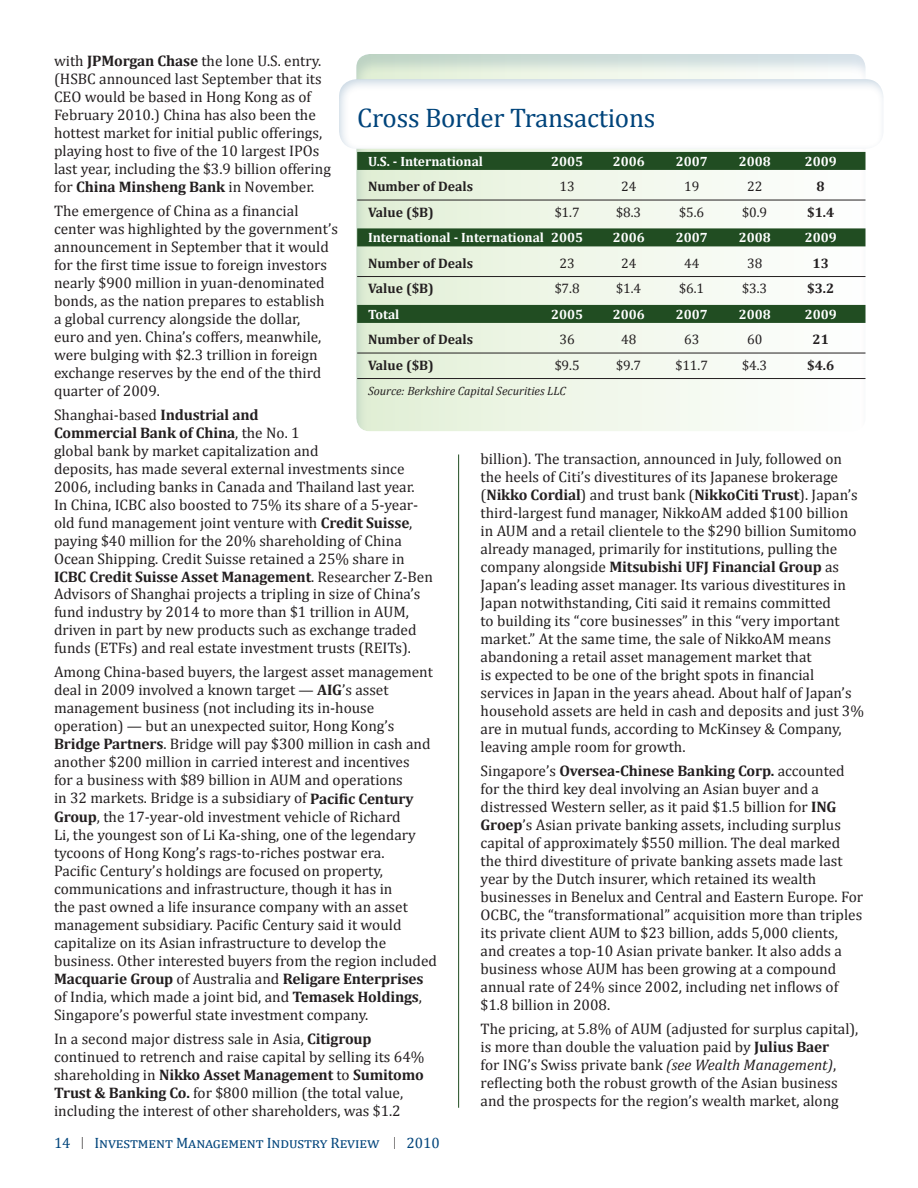
<style>
.page{position:relative;width:918px;height:1188px;background:#fff}
.page>*{position:absolute;margin:0;border:0;box-sizing:border-box;transform-origin:0 0}
.chart_title{font:27px "Cambria";letter-spacing:-.01em;color:#00447b}
.texty{font:15.3px/18px "Cambria";color:#231f20}
.folio{font:15px "Cambria";letter-spacing:-.005em;color:#00447b}
.chart_text{font:13.8px "Cambria";color:#231f20}
.chart_text_line1{font:700 13.8px "Cambria";color:#231f20}
.chart_text-2{font:700 13.8px "Cambria";color:#231f20}
.chart_text_line1-2{font:13.8px "Cambria";color:#231f20}
.chart_titledate{font:700 13.5px "Cambria";color:#fff}
.chart_text_source{font:italic 12px "Cambria";color:#231f20}
.s1{font-weight:700}
.s2{font-family:"Optima";font-size:12px;color:#231f20}
.s3{font-style:italic}
</style>
<div class="page">
<hr style="left:458px;top:454px;width:1px;height:654px;background:#214d22">
<div style="left:354px;top:53px;width:513px;height:380px;background:#00447b;opacity:.16"></div>
<div style="left:337px;top:78px;width:547px;height:74px;background:#00447b;opacity:.23"></div>
<div style="left:357px;top:152px;width:508px;height:18px;background:#214d22"></div>
<hr style="left:357px;top:200px;width:508px;height:1px;background:#231f20">
<div style="left:357px;top:228px;width:508px;height:18px;background:#214d22"></div>
<hr style="left:357px;top:276px;width:508px;height:1px;background:#231f20">
<div style="left:357px;top:305px;width:508px;height:18px;background:#214d22"></div>
<hr style="left:357px;top:353px;width:508px;height:1px;background:#231f20">
<hr style="left:357px;top:378px;width:508px;height:1px;background:#231f20">
<p class="texty" style="left:54px;top:51px;width:278px">with <span class="s1">JPMorgan Chase</span> the lone U.S. entry. (HSBC announced last September that its CEO would be based in Hong Kong as of February 2010.) China has also been the hottest market for initial public offerings, playing host to five of the 10 largest IPOs last year, including the $3.9 billion offering for <span class="s1">China Minsheng Bank</span> in November.</p>
<p class="texty" style="left:54px;top:201px;width:285px">The emergence of China as a financial center was highlighted by the government’s announcement in September that it would for the first time issue to foreign investors nearly $900 million in yuan-denominated bonds, as the nation prepares to establish<br>a global currency alongside the dollar,<br>euro and yen. China’s coffers, meanwhile, were bulging with $2.3 trillion in foreign exchange reserves by the end of the third quarter of 2009.</p>
<p class="texty" style="left:54px;top:405px;width:380px">Shanghai-based <span class="s1">Industrial and<br>Commercial Bank of China</span>, the No. 1<br>global bank by market capitalization and<br>deposits, has made several external investments since 2006, including banks in Canada and Thailand last year.<br>In China, ICBC also boosted to 75% its share of a 5-year&shy;old fund management joint venture with <span class="s1">Credit Suisse</span>, paying $40 million for the 20% shareholding of China Ocean Shipping. Credit Suisse retained a 25% share in <span class="s1">ICBC Credit Suisse Asset Management</span>. Researcher Z-Ben Advisors of Shanghai projects a tripling in size of China’s fund industry by 2014 to more than $1 trillion in AUM, driven in part by new products such as exchange traded funds (ETFs) and real estate investment trusts (REITs).</p>
<p class="texty" style="left:54px;top:663px;width:384px">Among China-based buyers, the largest asset management deal in 2009 involved a known target — <span class="s1">AIG</span>’s asset management business (not including its in-house operation) — but an unexpected suitor, Hong Kong’s <span class="s1">Bridge Partners</span>. Bridge will pay $300 million in cash and another $200 million in carried interest and incentives<br>for a business with $89 billion in AUM and operations<br>in 32 markets. Bridge is a subsidiary of <span class="s1">Pacific Century Group</span>, the 17-year-old investment vehicle of Richard<br>Li, the youngest son of Li Ka-shing, one of the legendary tycoons of Hong Kong’s rags-to-riches postwar era.<br>Pacific Century’s holdings are focused on property, communications and infrastructure, though it has in<br>the past owned a life insurance company with an asset management subsidiary. Pacific Century said it would capitalize on its Asian infrastructure to develop the business. Other interested buyers from the region included <span class="s1">Macquarie Group</span> of Australia and <span class="s1">Religare Enterprises </span>of India, which made a joint bid, and <span class="s1">Temasek Holdings</span>, Singapore’s powerful state investment company.</p>
<p class="texty" style="left:54px;top:1030px;width:372px">In a second major distress sale in Asia, <span class="s1">Citigroup </span>continued to retrench and raise capital by selling its 64% shareholding in <span class="s1">Nikko Asset Management</span> to <span class="s1">Sumitomo Trust &amp; Banking Co.</span> for $800 million (the total value, including the interest of other shareholders, was $1.2</p>
<p class="folio" style="left:54px;top:1134px;width:387px">14 <span class="s2">|</span> Investment Management Industry Review <span class="s2">|</span> 2010</p>
<p class="chart_title" style="left:357px;top:101px;width:300px">Cross Border Transactions</p>
<p class="chart_titledate" style="left:368px;top:153px;width:117px">U.S. - International</p>
<p class="chart_titledate" style="left:551px;top:153px;width:33px">2005</p>
<p class="chart_titledate" style="left:613px;top:153px;width:33px">2006</p>
<p class="chart_titledate" style="left:676px;top:153px;width:33px">2007</p>
<p class="chart_titledate" style="left:739px;top:153px;width:33px">2008</p>
<p class="chart_titledate" style="left:805px;top:153px;width:33px">2009</p>
<p class="chart_text_line1" style="left:368px;top:178px;width:107px">Number of Deals</p>
<p class="chart_text_line1-2" style="left:560px;top:178px;width:17px">13</p>
<p class="chart_text_line1-2" style="left:621px;top:178px;width:17px">24</p>
<p class="chart_text_line1-2" style="left:684px;top:178px;width:17px">19</p>
<p class="chart_text_line1-2" style="left:747px;top:178px;width:17px">22</p>
<p class="chart_text_line1" style="left:817px;top:178px;width:10px">8</p>
<p class="chart_text-2" style="left:368px;top:204px;width:67px">Value ($B)</p>
<p class="chart_text" style="left:555px;top:204px;width:27px">$1.7</p>
<p class="chart_text" style="left:616px;top:204px;width:27px">$8.3</p>
<p class="chart_text" style="left:679px;top:204px;width:27px">$5.6</p>
<p class="chart_text" style="left:742px;top:204px;width:27px">$0.9</p>
<p class="chart_text-2" style="left:807px;top:203px;width:29px">$1.4</p>
<p class="chart_titledate" style="left:368px;top:229px;width:217px">International - International 2005</p>
<p class="chart_titledate" style="left:613px;top:229px;width:33px">2006</p>
<p class="chart_titledate" style="left:676px;top:229px;width:33px">2007</p>
<p class="chart_titledate" style="left:739px;top:229px;width:33px">2008</p>
<p class="chart_titledate" style="left:805px;top:229px;width:33px">2009</p>
<p class="chart_text_line1" style="left:368px;top:254px;width:107px">Number of Deals</p>
<p class="chart_text_line1-2" style="left:560px;top:255px;width:17px">23</p>
<p class="chart_text_line1-2" style="left:621px;top:255px;width:17px">24</p>
<p class="chart_text_line1-2" style="left:684px;top:255px;width:17px">44</p>
<p class="chart_text_line1-2" style="left:747px;top:255px;width:17px">38</p>
<p class="chart_text_line1" style="left:813px;top:254px;width:18px">13</p>
<p class="chart_text-2" style="left:368px;top:280px;width:67px">Value ($B)</p>
<p class="chart_text" style="left:555px;top:280px;width:27px">$7.8</p>
<p class="chart_text" style="left:616px;top:280px;width:27px">$1.4</p>
<p class="chart_text" style="left:679px;top:280px;width:27px">$6.1</p>
<p class="chart_text" style="left:742px;top:280px;width:27px">$3.3</p>
<p class="chart_text-2" style="left:807px;top:280px;width:29px">$3.2</p>
<p class="chart_titledate" style="left:368px;top:306px;width:33px">Total</p>
<p class="chart_titledate" style="left:551px;top:306px;width:33px">2005</p>
<p class="chart_titledate" style="left:613px;top:306px;width:33px">2006</p>
<p class="chart_titledate" style="left:676px;top:306px;width:33px">2007</p>
<p class="chart_titledate" style="left:739px;top:306px;width:33px">2008</p>
<p class="chart_titledate" style="left:805px;top:306px;width:33px">2009</p>
<p class="chart_text_line1" style="left:368px;top:331px;width:107px">Number of Deals</p>
<p class="chart_text_line1-2" style="left:560px;top:331px;width:17px">36</p>
<p class="chart_text_line1-2" style="left:621px;top:331px;width:17px">48</p>
<p class="chart_text_line1-2" style="left:684px;top:331px;width:17px">63</p>
<p class="chart_text_line1-2" style="left:747px;top:331px;width:17px">60</p>
<p class="chart_text_line1" style="left:813px;top:331px;width:18px">21</p>
<p class="chart_text-2" style="left:368px;top:357px;width:67px">Value ($B)</p>
<p class="chart_text" style="left:555px;top:357px;width:27px">$9.5</p>
<p class="chart_text" style="left:616px;top:357px;width:27px">$9.7</p>
<p class="chart_text" style="left:675px;top:357px;width:34px">$11.7</p>
<p class="chart_text" style="left:742px;top:357px;width:27px">$4.3</p>
<p class="chart_text-2" style="left:807px;top:356px;width:29px">$4.6</p>
<p class="chart_text_source" style="left:368px;top:384px;width:200px">Source: Berkshire Capital Securities LLC</p>
<p class="texty" style="left:481px;top:450px;width:385px">billion). The transaction, announced in July, followed on the heels of Citi’s divestitures of its Japanese brokerage (<span class="s1">Nikko Cordial</span>) and trust bank (<span class="s1">NikkoCiti Trust</span>). Japan’s third-largest fund manager, NikkoAM added $100 billion in AUM and a retail clientele to the $290 billion Sumitomo already managed, primarily for institutions, pulling the company alongside <span class="s1">Mitsubishi UFJ Financial Group</span> as Japan’s leading asset manager. Its various divestitures in Japan notwithstanding, Citi said it remains committed<br>to building its “core businesses” in this “very important market.” At the same time, the sale of NikkoAM means abandoning a retail asset management market that<br>is expected to be one of the bright spots in financial services in Japan in the years ahead. About half of Japan’s household assets are held in cash and deposits and just 3% are in mutual funds, according to McKinsey &amp; Company, leaving ample room for growth.</p>
<p class="texty" style="left:481px;top:762px;width:384px">Singapore’s <span class="s1">Oversea-Chinese Banking Corp.</span> accounted for the third key deal involving an Asian buyer and a distressed Western seller, as it paid $1.5 billion for <span class="s1">ING Groep</span>’s Asian private banking assets, including surplus capital of approximately $550 million. The deal marked the third divestiture of private banking assets made last year by the Dutch insurer, which retained its wealth businesses in Benelux and Central and Eastern Europe. For OCBC, the “transformational” acquisition more than triples its private client AUM to $23 billion, adds 5,000 clients, and creates a top-10 Asian private banker. It also adds a business whose AUM has been growing at a compound annual rate of 24% since 2002, including net inflows of $1.8 billion in 2008.</p>
<p class="texty" style="left:481px;top:1020px;width:379px">The pricing, at 5.8% of AUM (adjusted for surplus capital), is more than double the valuation paid by <span class="s1">Julius Baer<br></span>for ING’s Swiss private bank <span class="s3">(see Wealth Management)</span>, reflecting both the robust growth of the Asian business and the prospects for the region’s wealth market, along</p>
</div>
